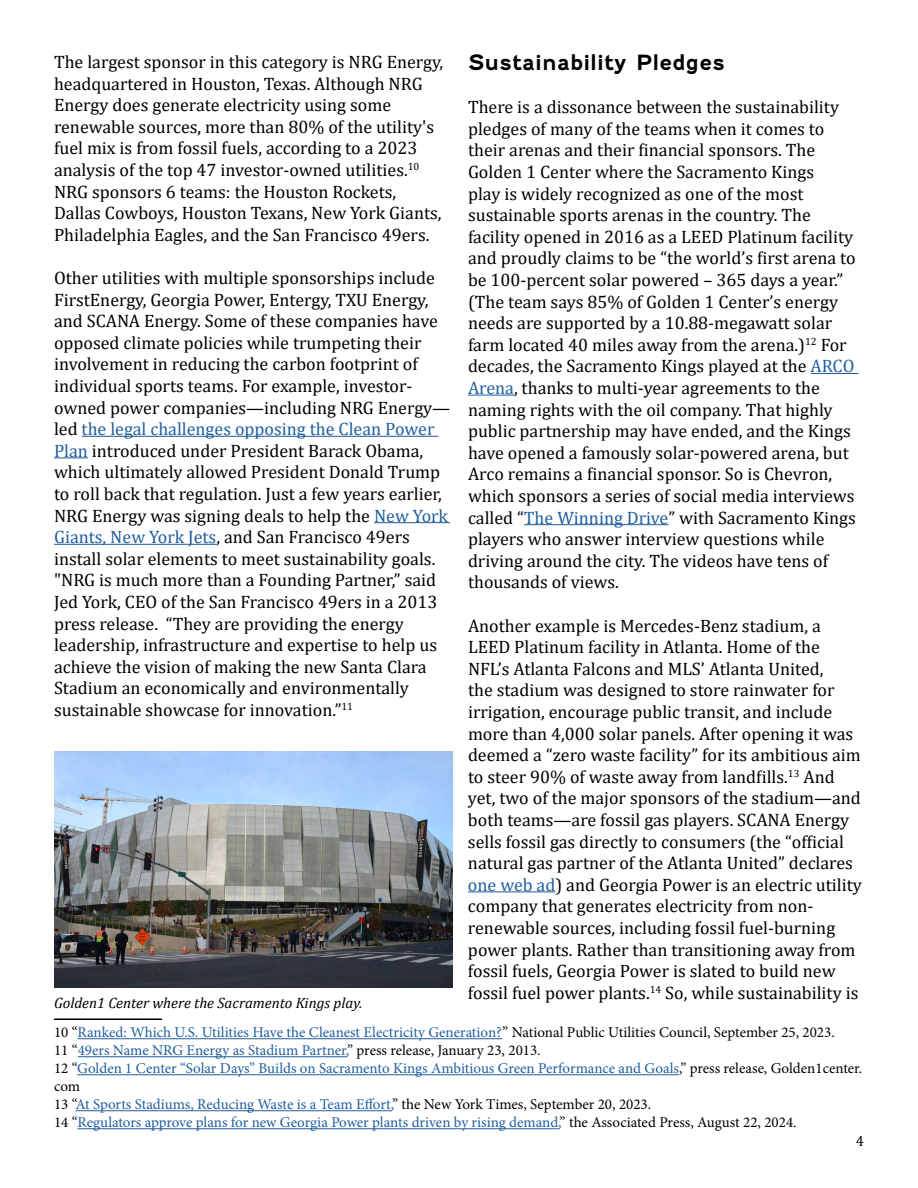
<style>
.page{position:relative;width:918px;height:1188px;background:#fff}
.page>*{position:absolute;margin:0;border:0;box-sizing:border-box;transform-origin:0 0}
.t1{font:700 21px "Fenwick Rg";color:#000}
.t2{font:18px/21.6px "Cambria";color:#000}
.t3{font:15px/18px "Minion Pro";color:#215e9e}
.t4{font:italic 15px "Cambria";color:#000}
.t5{font:15px "Cambria";color:#000}
.s1{color:#215e9e}
.s2{color:#000}
</style>
<div class="page">
<hr style="left:82px;top:436px;width:356px;height:1px;background:#215e9e">
<hr style="left:54px;top:457px;width:34px;height:1px;background:#215e9e">
<hr style="left:374px;top:522px;width:76px;height:1px;background:#215e9e">
<hr style="left:54px;top:544px;width:162px;height:1px;background:#215e9e">
<hr style="left:54px;top:1018px;width:108px;height:2px;background:#000">
<hr style="left:78px;top:1038px;width:424px;height:1px;background:#215e9e">
<hr style="left:78px;top:1056px;width:269px;height:1px;background:#215e9e">
<hr style="left:77px;top:1074px;width:602px;height:1px;background:#215e9e">
<hr style="left:76px;top:1110px;width:316px;height:1px;background:#215e9e">
<hr style="left:78px;top:1128px;width:482px;height:1px;background:#215e9e">
<hr style="left:811px;top:373px;width:47px;height:1px;background:#215e9e">
<hr style="left:468px;top:395px;width:46px;height:1px;background:#215e9e">
<hr style="left:524px;top:524px;width:144px;height:1px;background:#215e9e">
<hr style="left:468px;top:891px;width:87px;height:1px;background:#215e9e">
<img style="left:54px;top:751px;width:398px;height:237px">
<p class="t1" style="left:468px;top:50px;width:259px">Sustainability Pledges</p>
<p class="t2" style="left:468px;top:96px;width:389px">There is a dissonance between the sustainability pledges of many of the teams when it comes to their arenas and their financial sponsors. The Golden 1 Center where the Sacramento Kings<br>play is widely recognized as one of the most sustainable sports arenas in the country. The facility opened in 2016 as a LEED Platinum facility and proudly claims to be “the world’s first arena to be 100-percent solar powered – 365 days a year.” (The team says 85% of Golden 1 Center’s energy needs are supported by a 10.88-megawatt solar farm located 40 miles away from the arena.)<sup>12</sup> For decades, the Sacramento Kings played at the <span class="s1">ARCO Arena</span>, thanks to multi-year agreements to the naming rights with the oil company. That highly public partnership may have ended, and the Kings have opened a famously solar-powered arena, but Arco remains a financial sponsor. So is Chevron, which sponsors a series of social media interviews called “<span class="s1">The Winning Drive</span>” with Sacramento Kings players who answer interview questions while driving around the city. The videos have tens of thousands of views.</p>
<p class="t2" style="left:468px;top:615px;width:395px">Another example is Mercedes-Benz stadium, a LEED Platinum facility in Atlanta. Home of the NFL’s Atlanta Falcons and MLS’ Atlanta United,<br>the stadium was designed to store rainwater for irrigation, encourage public transit, and include more than 4,000 solar panels. After opening it was deemed a “zero waste facility” for its ambitious aim to steer 90% of waste away from landfills.<sup>13</sup> And yet, two of the major sponsors of the stadium—and both teams—are fossil gas players. SCANA Energy sells fossil gas directly to consumers (the “official natural gas partner of the Atlanta United” declares <span class="s1">one web ad</span>) and Georgia Power is an electric utility company that generates electricity from non&shy;renewable sources, including fossil fuel-burning power plants. Rather than transitioning away from fossil fuels, Georgia Power is slated to build new fossil fuel power plants.<sup>14</sup> So, while sustainability is</p>
<p class="t2" style="left:54px;top:51px;width:391px">The largest sponsor in this category is NRG Energy, headquartered in Houston, Texas. Although NRG Energy does generate electricity using some renewable sources, more than 80% of the utility's fuel mix is from fossil fuels, according to a 2023 analysis of the top 47 investor-owned utilities.<sup>10<br></sup>NRG sponsors 6 teams: the Houston Rockets, Dallas Cowboys, Houston Texans, New York Giants, Philadelphia Eagles, and the San Francisco 49ers.</p>
<p class="t2" style="left:54px;top:267px;width:398px">Other utilities with multiple sponsorships include FirstEnergy, Georgia Power, Entergy, TXU Energy, and SCANA Energy. Some of these companies have opposed climate policies while trumpeting their involvement in reducing the carbon footprint of individual sports teams. For example, investor&shy;owned power companies—including NRG Energy— led <span class="s1">the legal challenges opposing the Clean Power Plan</span> introduced under President Barack Obama, which ultimately allowed President Donald Trump to roll back that regulation. Just a few years earlier, NRG Energy was signing deals to help the <span class="s1">New York Giants, New York Jets</span>, and San Francisco 49ers install solar elements to meet sustainability goals. "NRG is much more than a Founding Partner,” said Jed York, CEO of the San Francisco 49ers in a 2013 press release. “They are providing the energy leadership, infrastructure and expertise to help us achieve the vision of making the new Santa Clara Stadium an economically and environmentally sustainable showcase for innovation.”<sup>11</sup></p>
<p class="t4" style="left:54px;top:992px;width:310px">Golden1 Center where the Sacramento Kings play.</p>
<p class="t3" style="left:54px;top:1024px;width:810px"><span class="s2">10 “</span>Ranked: Which U.S. Utilities Have the Cleanest Electricity Generation?<span class="s2">” National Public Utilities Council, September 25, 2023.<br>11 “</span>49ers Name NRG Energy as Stadium Partner,<span class="s2">” press release, January 23, 2013.<br>12 “</span>Golden 1 Center “Solar Days” Builds on Sacramento Kings Ambitious Green Performance and Goals<span class="s2">,” press release, Golden1center. com<br>13 “</span>At Sports Stadiums, Reducing Waste is a Team Effort,<span class="s2">” the New York Times, September 20, 2023.<br>14 “</span>Regulators approve plans for new Georgia Power plants driven by rising demand,<span class="s2">” the Associated Press, August 22, 2024.</span></p>
<p class="t5" style="left:856px;top:1132px;width:10px">4</p>
</div>
